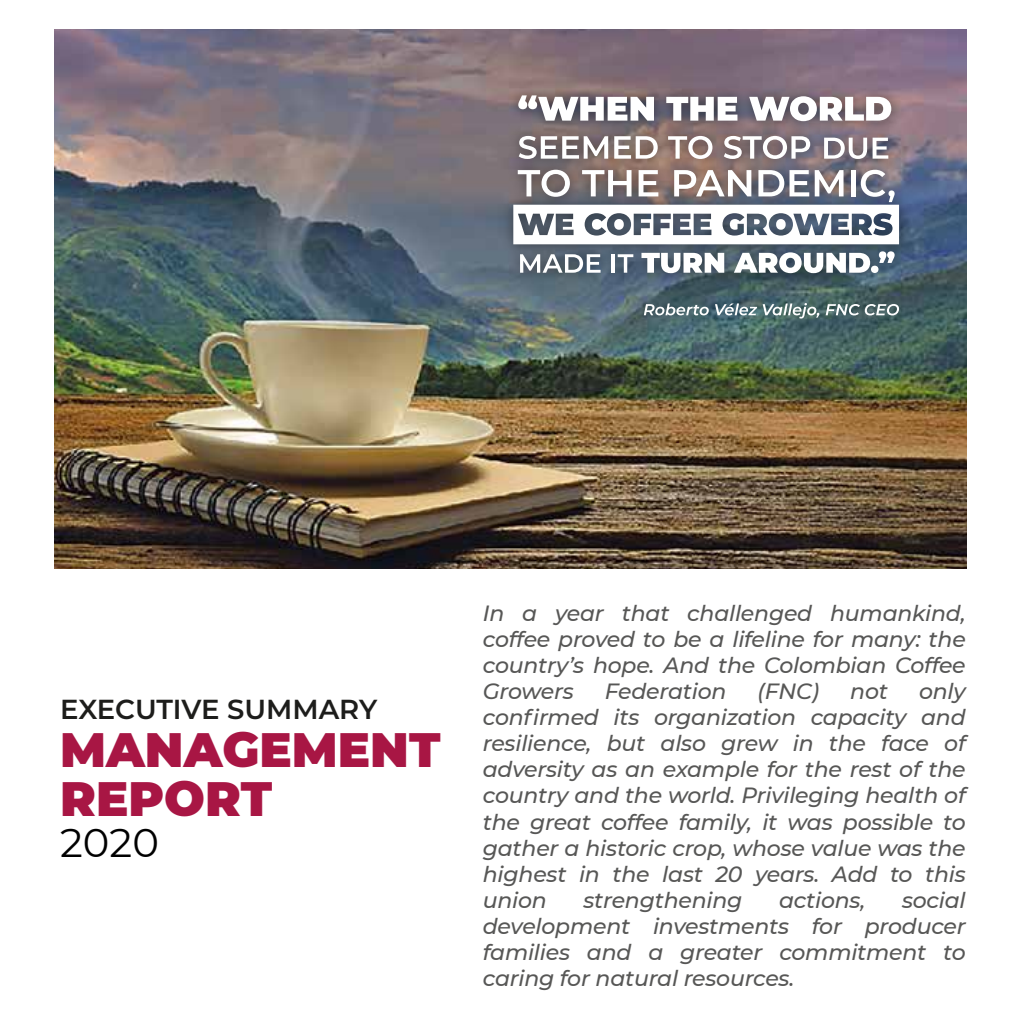
<style>
.page{position:relative;width:1021px;height:1021px;background:#fff}
.page>*{position:absolute;margin:0;border:0;box-sizing:border-box;transform-origin:0 0}
.t1{font:900 48.2px/48.8px "Montserrat";color:#a81644}
.t2{font:40.2px "Montserrat";color:#000}
.t3{font:600 27.4px "Montserrat";letter-spacing:-.005em;color:#1d1d1b}
.t4{font:italic 500 22px/26px "Montserrat";letter-spacing:-.01em;color:#575756;text-align:justify}
</style>
<div class="page">
<img style="left:55px;top:30px;width:911px;height:538px">
<img style="left:496px;top:78px;width:420px;height:212px">
<svg style="left:518px;top:95px;width:136px;height:26px"></svg>
<svg style="left:666px;top:97px;width:71px;height:24px"></svg>
<svg style="left:749px;top:96px;width:142px;height:25px"></svg>
<svg style="left:518px;top:136px;width:90px;height:23px"></svg>
<svg style="left:614px;top:136px;width:43px;height:23px"></svg>
<svg style="left:668px;top:136px;width:44px;height:23px"></svg>
<svg style="left:723px;top:136px;width:87px;height:23px"></svg>
<svg style="left:824px;top:138px;width:64px;height:21px"></svg>
<svg style="left:513px;top:170px;width:386px;height:74px"></svg>
<svg style="left:520px;top:254px;width:80px;height:19px"></svg>
<hr style="left:611px;top:254px;width:4px;height:19px;background:#fff">
<svg style="left:617px;top:254px;width:16px;height:19px"></svg>
<svg style="left:641px;top:253px;width:83px;height:20px"></svg>
<svg style="left:733px;top:251px;width:161px;height:22px"></svg>
<svg style="left:643px;top:303px;width:65px;height:12px"></svg>
<svg style="left:715px;top:303px;width:104px;height:15px"></svg>
<svg style="left:825px;top:304px;width:74px;height:11px"></svg>
<p class="t3" style="left:60px;top:689px;width:318px">EXECUTIVE SUMMARY</p>
<h1 class="t1" style="left:60px;top:722px;width:382px">MANAGEMENT<br>REPORT</h1>
<h2 class="t2" style="left:60px;top:815px;width:100px">2020</h2>
<p class="t4" style="left:483px;top:599px;width:484px">In a year that challenged humankind, coffee proved to be a lifeline for many: the country’s hope. And the Colombian Coffee Growers</p>
<p class="t4" style="left:605px;top:677px;width:123px">Federation</p>
<p class="t4" style="left:757px;top:677px;width:63px">(FNC)</p>
<p class="t4" style="left:850px;top:677px;width:39px">not</p>
<p class="t4" style="left:483px;top:677px;width:484px;text-indent:436px">only confirmed its organization capacity and resilience, but also grew in the face of adversity as an example for the rest of the country and the world. Privileging health of the great coffee family, it was possible to gather a historic crop, whose value was the highest in the last 20 years. Add to this union</p>
<p class="t4" style="left:483px;top:885px;width:484px;text-indent:419px">social development investments for producer families and a greater commitment to caring for natural resources.</p>
<p class="t4" style="left:583px;top:885px;width:160px">strengthening</p>
<p class="t4" style="left:779px;top:885px;width:88px">actions,</p>
</div>
